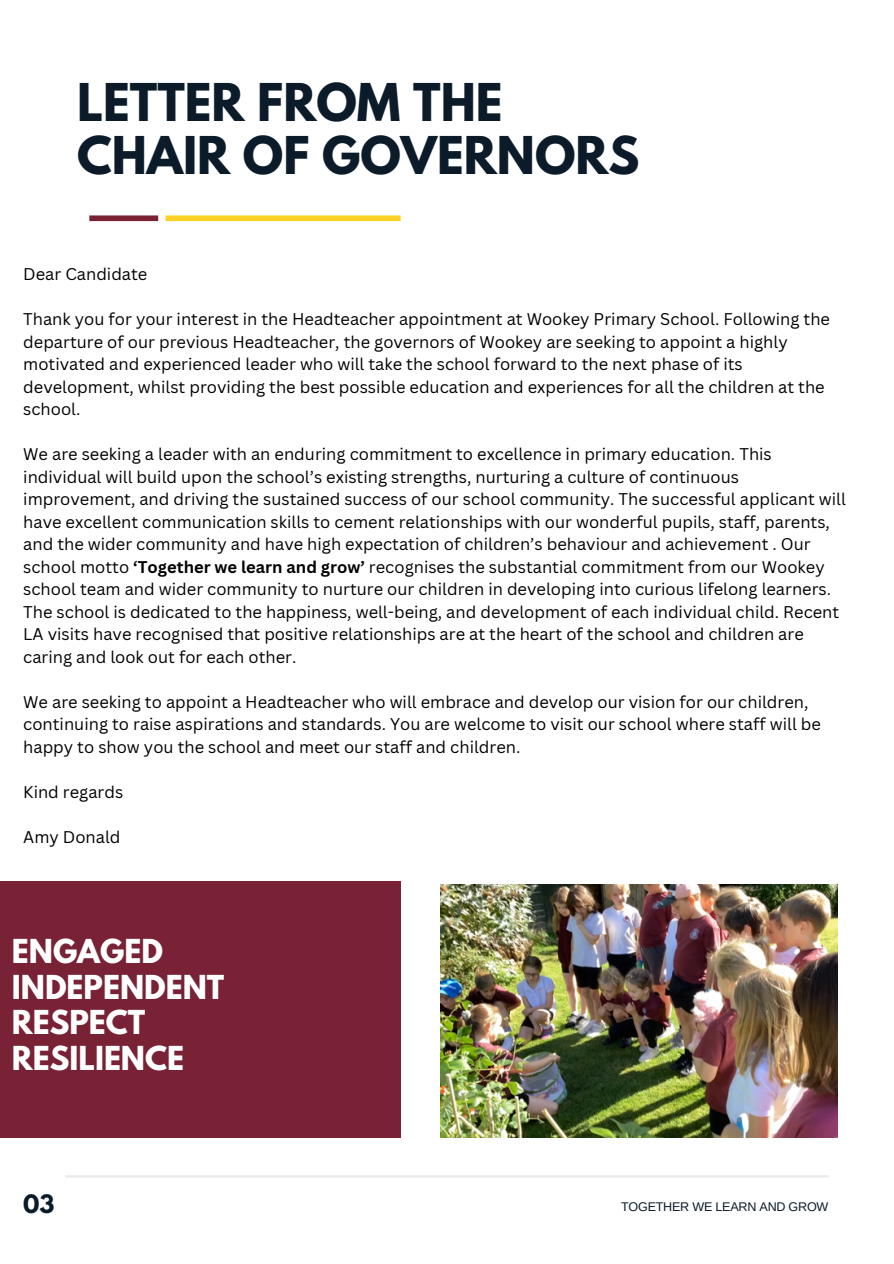
<style>
.page{position:relative;width:894px;height:1264px;background:#fff}
.page>*{position:absolute;margin:0;border:0;box-sizing:border-box;transform-origin:0 0}
.t1{font:700 46.05px/53.4px "League Spartan";color:#0b1b2a}
.t2{font:700 29.25px/35.5px "League Spartan";color:#fff}
.t3{font:700 22.5px "League Spartan";color:#0b1b2a}
.t4{font:16.5px/22.5px "Canva Sans";color:#000}
.t5{font:12.6px "Arimo";letter-spacing:-.015em;color:#0b1b2a}
.s1{font-weight:700}
</style>
<div class="page">
<hr style="left:65px;top:1175px;width:763px;height:2px;background:#e9e9e9">
<div style="left:166px;top:215px;width:234px;height:6px;background:#ffd124"></div>
<div style="left:89px;top:215px;width:69px;height:6px;background:#792135"></div>
<div style="left:0;top:881px;width:400px;height:257px;background:#792135"></div>
<img style="left:440px;top:884px;width:396px;height:253px">
<h3 class="t1" style="left:77px;top:81px;width:564px">LETTER FROM THE<br>CHAIR OF GOVERNORS</h3>
<h1 class="t4" style="left:23px;top:262px;width:126px">Dear Candidate</h1>
<p class="t4" style="left:23px;top:307px;width:808px">Thank you for your interest in the Headteacher appointment at Wookey Primary School. Following the departure of our previous Headteacher, the governors of Wookey are seeking to appoint a highly motivated and experienced leader who will take the school forward to the next phase of its development, whilst providing the best possible education and experiences for all the children at the school.</p>
<p class="t4" style="left:23px;top:442px;width:823px">We are seeking a leader with an enduring commitment to excellence in primary education. This individual will build upon the school’s existing strengths, nurturing a culture of continuous improvement, and driving the sustained success of our school community. The successful applicant will have excellent communication skills to cement relationships with our wonderful pupils, staff, parents, and the wider community and have high expectation of children’s behaviour and achievement . Our school motto <span class="s1">‘Together we learn and grow’</span> recognises the substantial commitment from our Wookey school team and wider community to nurture our children in developing into curious lifelong learners.<br>The school is dedicated to the happiness, well-being, and development of each individual child. Recent LA visits have recognised that positive relationships are at the heart of the school and children are caring and look out for each other.</p>
<h3 class="t4" style="left:23px;top:690px;width:799px">We are seeking to appoint a Headteacher who will embrace and develop our vision for our children, continuing to raise aspirations and standards. You are welcome to visit our school where staff will be happy to show you the school and meet our staff and children.</h3>
<h3 class="t4" style="left:23px;top:780px;width:101px">Kind regards</h3>
<h3 class="t4" style="left:23px;top:825px;width:99px">Amy Donald</h3>
<h2 class="t2" style="left:12px;top:937px;width:214px">ENGAGED<br>INDEPENDENT<br>RESPECT<br>RESILIENCE</h2>
<h3 class="t3" style="left:23px;top:1192px;width:33px">03</h3>
<h3 class="t5" style="left:621px;top:1199px;width:209px">TOGETHER WE LEARN AND GROW</h3>
</div>
